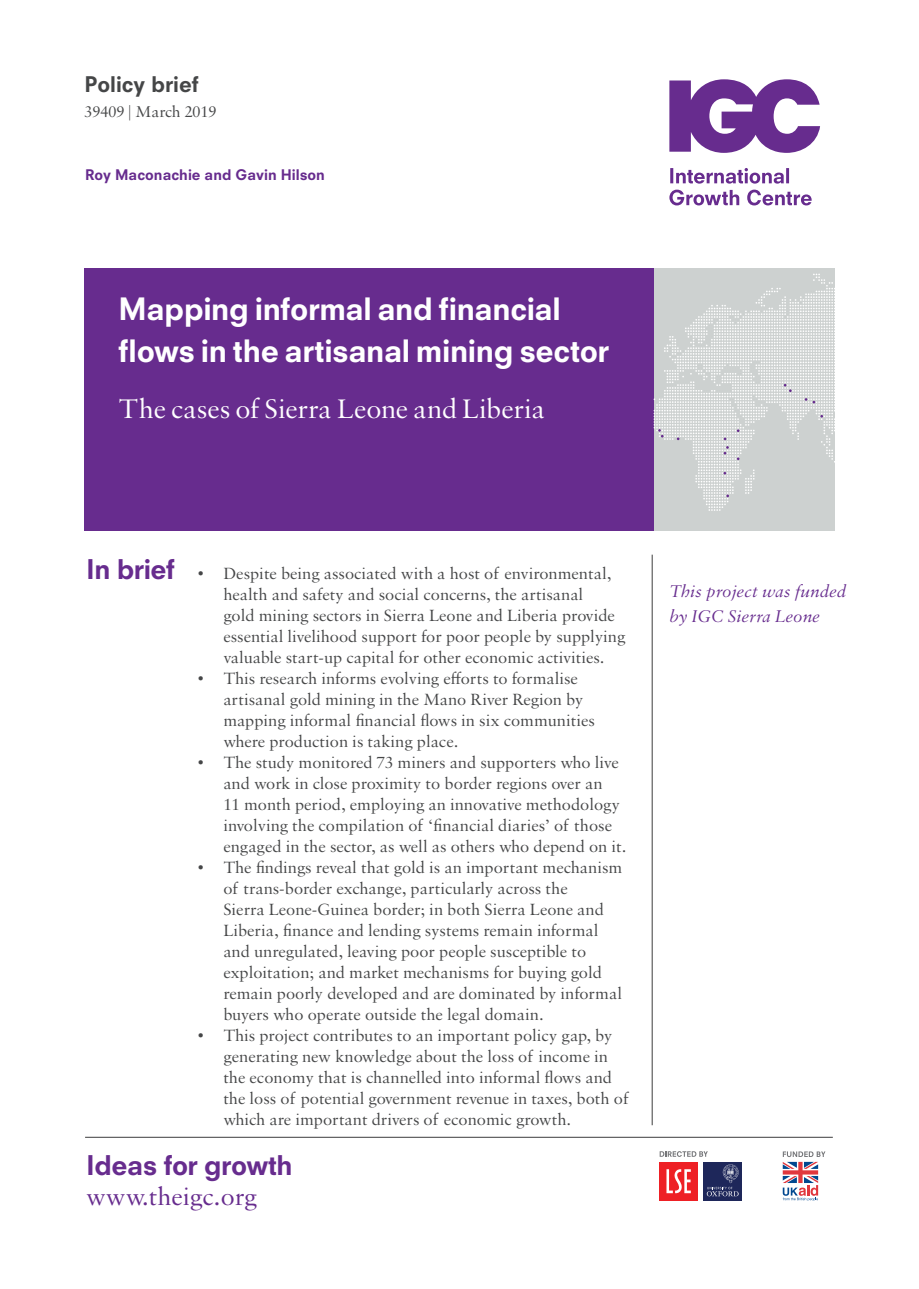
<style>
.page{position:relative;width:919px;height:1289px;background:#fff}
.page>*{position:absolute;margin:0;border:0;box-sizing:border-box;transform-origin:0 0}
.Cover_Title{font:800 30px/42px "Neuzeit SLT Std";letter-spacing:-.015em;color:#fff}
.Cover_subtitle{font:28.5px "Sabon MT Std";letter-spacing:-.005em;color:#fff}
.t1{font:800 26.4px "Neuzeit SLT Std";letter-spacing:-.02em;color:#672c8e}
.Date___Code{font:26.4px "Sabon MT Std";color:#672c8e}
.t2{font:800 21px "Neuzeit SLT Std";color:#454647}
.About_the_authors{font:italic 18px/24px "Sabon MT Std";color:#672c8e}
.t3{font:17.25px/21px "Sabon MT Std";color:#454647}
.Date___Code-2{font:16.65px "Sabon MT Std";color:#454647}
.Authors{font:800 14.25px "Neuzeit SLT Std";color:#672c8e}
</style>
<div class="page">
<svg style="left:659px;top:1151px;width:48px;height:5px"></svg>
<div style="left:659px;top:1161px;width:38px;height:39px;background:#ee2025"></div>
<svg style="left:666px;top:1169px;width:24px;height:24px"></svg>
<div style="left:703px;top:1161px;width:38px;height:39px;background:#1e275a"></div>
<svg style="left:706px;top:1164px;width:32px;height:32px"></svg>
<svg style="left:782px;top:1151px;width:43px;height:49px"></svg>
<div style="left:85px;top:268px;width:570px;height:262px;background:#672c8e"></div>
<svg style="left:669px;top:79px;width:151px;height:74px"></svg>
<svg style="left:669px;top:190px;width:142px;height:15px"></svg>
<svg style="left:670px;top:168px;width:119px;height:16px"></svg>
<hr style="left:85px;top:1136px;width:747px;height:1px;background:#3c3c3d">
<hr style="left:651px;top:554px;width:1px;height:571px;background:#3c3c3d">
<div style="left:653px;top:268px;width:181px;height:262px;background:#cdd1d0"></div>
<svg style="left:653px;top:268px;width:182px;height:245px"></svg>
<p class="t2" style="left:85px;top:72px;width:116px">Policy brief</p>
<p class="Date___Code-2" style="left:85px;top:101px;width:133px">39409 | March 2019</p>
<p class="Authors" style="left:85px;top:166px;width:241px">Roy Maconachie and Gavin Hilson</p>
<p class="Cover_Title" style="left:119px;top:288px;width:492px">Mapping informal and financial flows in the artisanal mining sector</p>
<p class="Cover_subtitle" style="left:119px;top:392px;width:428px">The cases of Sierra Leone and Liberia</p>
<p class="t1" style="left:86px;top:553px;width:90px">In brief</p>
<p class="t3" style="left:223px;top:562px;width:403px;text-indent:-26px">• Despite being associated with a host of environmental, health and safety and social concerns, the artisanal<br>gold mining sectors in Sierra Leone and Liberia provide essential livelihood support for poor people by supplying valuable start-up capital for other economic activities.</p>
<p class="t3" style="left:223px;top:667px;width:373px;text-indent:-26px">• This research informs evolving efforts to formalise artisanal gold mining in the Mano River Region by mapping informal financial flows in six communities where production is taking place.</p>
<p class="t3" style="left:223px;top:751px;width:404px;text-indent:-26px">• The study monitored 73 miners and supporters who live and work in close proximity to border regions over an<br>11 month period, employing an innovative methodology involving the compilation of ‘financial diaries’ of those engaged in the sector, as well as others who depend on it.</p>
<p class="t3" style="left:223px;top:856px;width:400px;text-indent:-26px">• The findings reveal that gold is an important mechanism of trans-border exchange, particularly across the<br>Sierra Leone-Guinea border; in both Sierra Leone and Liberia, finance and lending systems remain informal and unregulated, leaving poor people susceptible to exploitation; and market mechanisms for buying gold remain poorly developed and are dominated by informal buyers who operate outside the legal domain.</p>
<p class="t3" style="left:223px;top:1024px;width:406px;text-indent:-26px">• This project contributes to an important policy gap, by generating new knowledge about the loss of income in the economy that is channelled into informal flows and the loss of potential government revenue in taxes, both of which are important drivers of economic growth.</p>
<p class="t1" style="left:86px;top:1148px;width:208px">Ideas for growth</p>
<p class="Date___Code" style="left:86px;top:1180px;width:172px">www.theigc.org</p>
<p class="About_the_authors" style="left:669px;top:579px;width:179px">This project was funded by IGC Sierra Leone</p>
</div>
